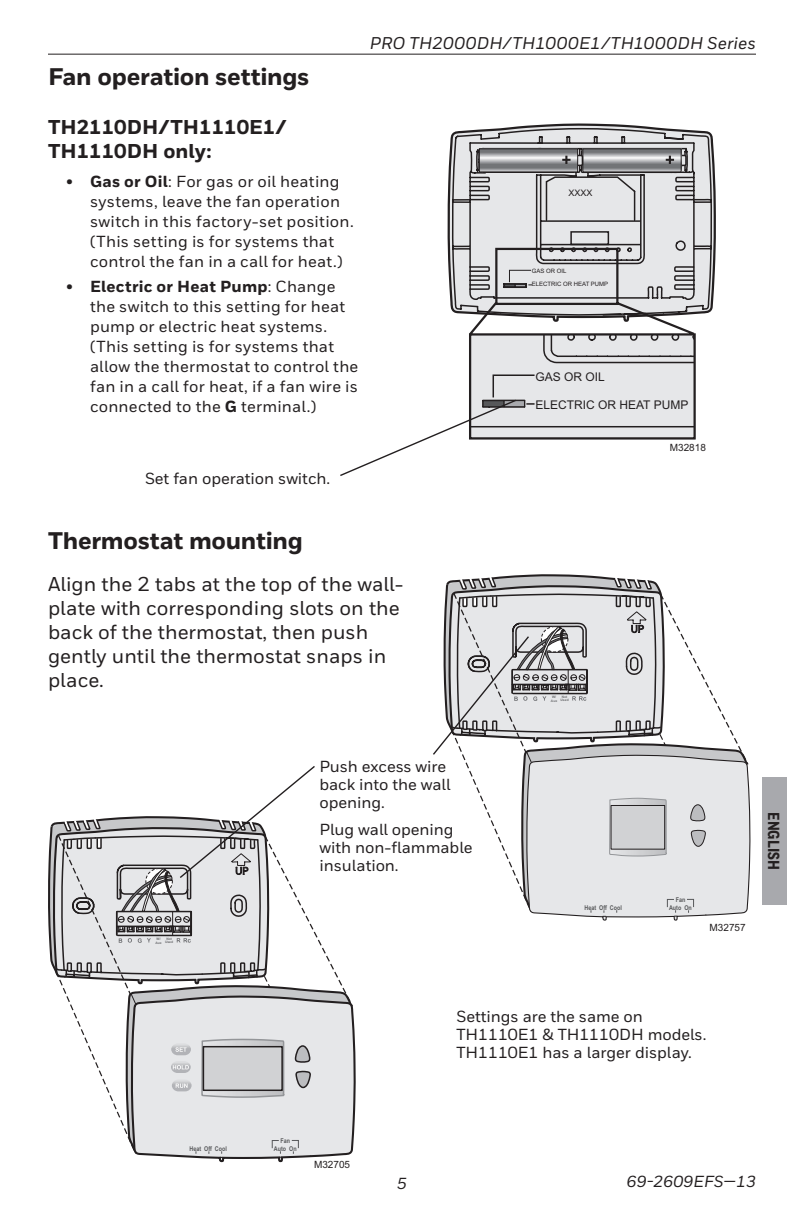
<style>
.page{position:relative;width:792px;height:1224px;background:#fff}
.page>*{position:absolute;margin:0;border:0;box-sizing:border-box;transform-origin:0 0}
.Red_Bar_Header{font:800 24px "Honeywell Sans";letter-spacing:-.015em;color:#231f20}
.Text_Sans{font:500 20px/24px "Honeywell Sans";color:#231f20}
.Subhead{font:800 20px/24px "Honeywell Sans";color:#231f20}
.t1{font:italic 500 17px "Honeywell Sans";letter-spacing:.005em;color:#231f20}
.Caption_Bullet{font:500 16px/20px "Honeywell Sans";letter-spacing:.015em;color:#231f20}
.Captions{font:500 16px/18px "Honeywell Sans";letter-spacing:-.005em;color:#231f20}
.t2{font:italic 500 16px "Honeywell Sans";color:#231f20}
.t3{font:800 16px "Honeywell Cond";color:#231f20}
.t4{font:12px "Arial";color:#231f20}
.t5{font:10px "Arial";color:#231f20}
.t6{font:9px "Arial";color:#231f20}
.t7{font:700 6.6px "Arial Narrow";color:#57585a}
.t8{font:6px/12.6px "Arial";color:#231f20}
.t9{font:700 3.4px/3.4px "Arial";color:#6c6d70;text-align:center}
.s1{font-weight:800}
</style>
<div class="page">
<hr style="left:48px;top:54px;width:708px;height:1px;background:#231f20">
<div style="left:762px;top:777px;width:25px;height:128px;background:#a8a9ad"></div>
<svg style="left:218px;top:1023px;width:138px;height:140px"></svg>
<svg style="left:433px;top:576px;width:317px;height:341px"></svg>
<svg style="left:49px;top:766px;width:305px;height:393px"></svg>
<svg style="left:448px;top:136px;width:268px;height:172px"></svg>
<svg style="left:451px;top:124px;width:262px;height:190px;background:#c7c7c9"></svg>
<div style="left:677px;top:155px;width:9px;height:10px;background:#e6e7e9"></div>
<div style="left:676px;top:155px;width:11px;height:11px;border:2px solid #231f20"></div>
<svg style="left:584px;top:150px;width:96px;height:20px;background:#9c9da0"></svg>
<div style="left:582px;top:148px;width:100px;height:24px;border:1px solid #231f20"></div>
<svg style="left:666px;top:156px;width:8px;height:8px"></svg>
<div style="left:573px;top:155px;width:10px;height:11px;border:2px solid #231f20"></div>
<svg style="left:481px;top:150px;width:95px;height:20px;background:#9c9da0"></svg>
<div style="left:479px;top:148px;width:99px;height:24px;border:1px solid #231f20"></div>
<svg style="left:562px;top:156px;width:9px;height:8px"></svg>
<svg style="left:467px;top:247px;width:230px;height:193px"></svg>
<svg style="left:340px;top:334px;width:355px;height:142px"></svg>
<p class="Red_Bar_Header" style="left:48px;top:62px;width:263px">Fan operation settings</p>
<p class="Subhead" style="left:48px;top:116px;width:240px">TH2110DH/TH1110E1/<br>TH1110DH only:</p>
<p class="Caption_Bullet" style="left:90px;top:172px;width:265px;text-indent:-24px">• <span class="s1">Gas or Oil</span>: For gas or oil heating systems, leave the fan operation switch in this factory-set position. (This setting is for systems that control the fan in a call for heat.)</p>
<p class="Caption_Bullet" style="left:90px;top:277px;width:270px;text-indent:-24px">• <span class="s1">Electric or Heat Pump</span>: Change the switch to this setting for heat pump or electric heat systems. (This setting is for systems that allow the thermostat to control the fan in a call for heat, if a fan wire is connected to the <span class="s1">G</span> terminal.)</p>
<p class="Captions" style="left:145px;top:469px;width:187px">Set fan operation switch.</p>
<p class="t1" style="left:370px;top:33px;width:388px">PRO TH2000DH/TH1000E1/TH1000DH Series</p>
<p class="t6" style="left:568px;top:187px;width:26px">XXXX</p>
<p class="t8" style="left:532px;top:265px;width:78px">GAS OR OIL<br>ELECTRIC OR HEAT PUMP</p>
<p class="t4" style="left:536px;top:368px;width:71px">GAS OR OIL</p>
<p class="t4" style="left:536px;top:397px;width:154px">ELECTRIC OR HEAT PUMP</p>
<p class="t5" style="left:670px;top:441px;width:38px">M32818</p>
<p class="Red_Bar_Header" style="left:48px;top:526px;width:256px">Thermostat mounting</p>
<p class="Text_Sans" style="left:48px;top:572px;width:357px">Align the 2 tabs at the top of the wall&shy;plate with corresponding slots on the back of the thermostat, then push gently until the thermostat snaps in place.</p>
<p class="t9" style="left:551px;top:696px;width:8px">W/<br>Aux</p>
<p class="t9" style="left:561px;top:695px;width:10px">Not<br>Used</p>
<p class="t9" style="left:155px;top:937px;width:8px">W/<br>Aux</p>
<p class="t9" style="left:165px;top:937px;width:10px">Not<br>Used</p>
<p class="Captions" style="left:320px;top:758px;width:132px">Push excess wire back into the wall opening.</p>
<p class="Captions" style="left:320px;top:821px;width:155px">Plug wall opening with non-flammable insulation.</p>
<p class="t7" style="left:676px;top:894px;width:11px">Fan</p>
<p class="t7" style="left:584px;top:902px;width:39px">Heat Off Cool</p>
<p class="t7" style="left:669px;top:902px;width:24px">Auto On</p>
<p class="t5" style="left:710px;top:921px;width:38px">M32757</p>
<p class="t3" style="left:784px;top:812px;width:59px;rotate:90deg">ENGLISH</p>
<p class="Captions" style="left:456px;top:1008px;width:251px">Settings are the same on<br>TH1110E1 &amp; TH1110DH models.<br>TH1110E1 has a larger display.</p>
<p class="t7" style="left:281px;top:1135px;width:11px">Fan</p>
<p class="t7" style="left:189px;top:1143px;width:39px">Heat Off Cool</p>
<p class="t7" style="left:274px;top:1143px;width:24px">Auto On</p>
<p class="t5" style="left:314px;top:1158px;width:38px">M32705</p>
<p class="t2" style="left:397px;top:1174px;width:11px">5</p>
<p class="t2" style="left:627px;top:1172px;width:131px">69-2609EFS—13</p>
</div>
